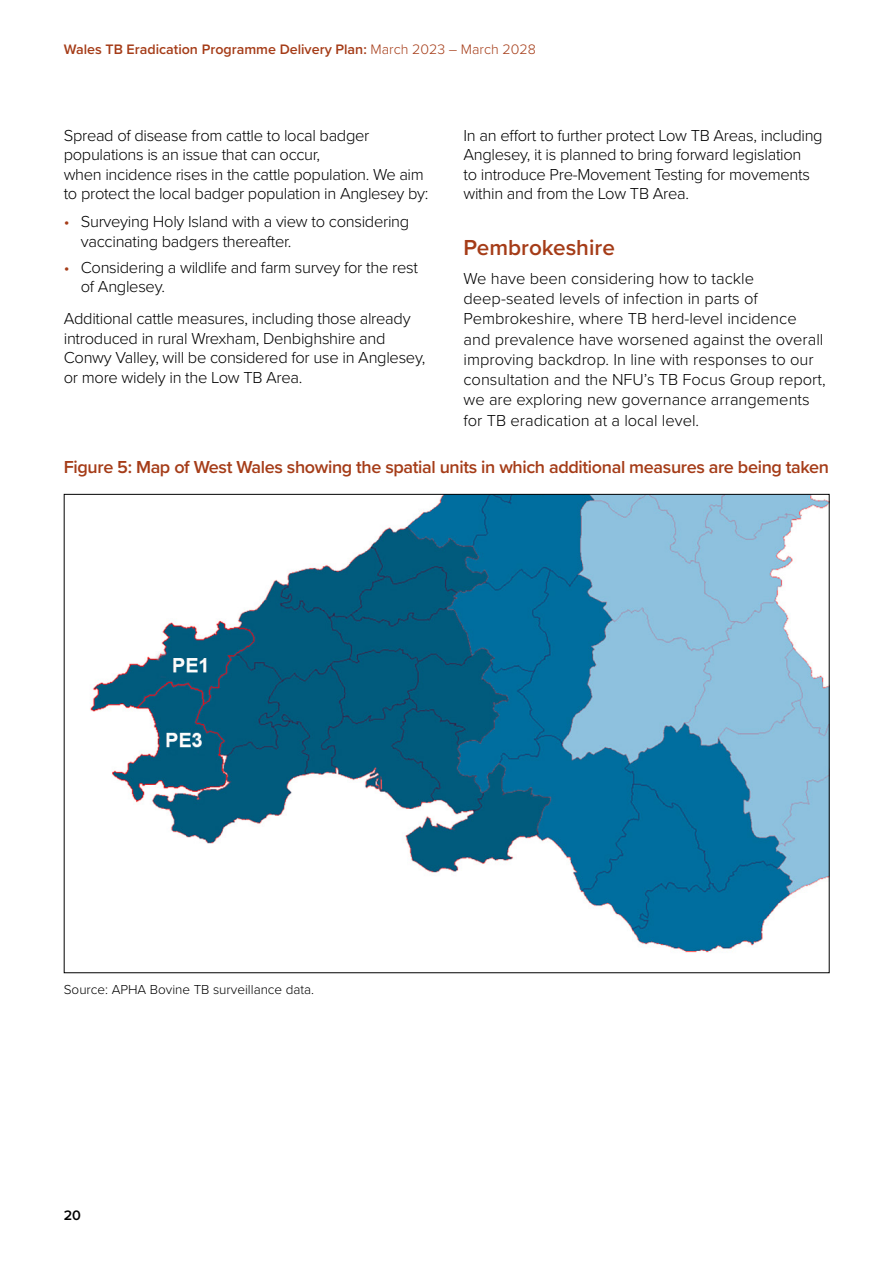
<style>
.page{position:relative;width:893px;height:1263px;background:#fff}
.page>*{position:absolute;margin:0;border:0;box-sizing:border-box;transform-origin:0 0}
.H2_Sub_head{font:600 22.5px "Proxima Nova";color:#a53c18}
.Figure_headings{font:600 18px "Proxima Nova";letter-spacing:-.02em;color:#a53c18}
.Body_Text{font:300 16.5px/19.5px "Proxima Nova";letter-spacing:-.02em;color:#000}
.Body_Text-2{font:300 16.5px/20.2px "Proxima Nova";color:#000}
.Bullets{font:300 16.5px/19.5px "Proxima Nova";letter-spacing:-.02em;color:#000}
.Last_Bullet{font:300 16.5px/19.5px "Proxima Nova";letter-spacing:-.02em;color:#000}
.t1{font:600 14.25px "Proxima Nova";color:#a53c18}
.t2{font:600 14.25px "Proxima Nova";color:#000}
.Map_Source_Text{font:300 13.5px "Proxima Nova";color:#000}
.s1{font-weight:300}
.s2{color:#a53c18}
</style>
<div class="page">
<img style="left:90px;top:496px;width:738px;height:457px">
<p class="t1" style="left:64px;top:38px;width:474px">Wales TB Eradication Programme Delivery Plan: <span class="s1">March 2023 – March 2028</span></p>
<p class="Body_Text" style="left:64px;top:124px;width:366px">Spread of disease from cattle to local badger populations is an issue that can occur,<br>when incidence rises in the cattle population. We aim to protect the local badger population in Anglesey by:</p>
<p class="Bullets" style="left:81px;top:211px;width:330px;text-indent:-17px"><span class="s2">•</span> Surveying Holy Island with a view to considering vaccinating badgers thereafter.</p>
<p class="Last_Bullet" style="left:81px;top:256px;width:339px;text-indent:-17px"><span class="s2">•</span> Considering a wildlife and farm survey for the rest of Anglesey.</p>
<p class="Body_Text" style="left:64px;top:308px;width:363px">Additional cattle measures, including those already introduced in rural Wrexham, Denbighshire and Conwy Valley, will be considered for use in Anglesey, or more widely in the Low TB Area.</p>
<p class="Body_Text" style="left:463px;top:124px;width:361px">In an effort to further protect Low TB Areas, including Anglesey, it is planned to bring forward legislation<br>to introduce Pre-Movement Testing for movements within and from the Low TB Area.</p>
<h2 class="H2_Sub_head" style="left:463px;top:231px;width:153px">Pembrokeshire</h2>
<p class="Body_Text-2" style="left:463px;top:267px;width:364px">We have been considering how to tackle deep-seated levels of infection in parts of Pembrokeshire, where TB herd-level incidence and prevalence have worsened against the overall improving backdrop. In line with responses to our consultation and the NFU’s TB Focus Group report, we are exploring new governance arrangements for TB eradication at a local level.</p>
<p class="Figure_headings" style="left:64px;top:453px;width:767px">Figure 5: Map of West Wales showing the spatial units in which additional measures are being taken</p>
<p class="Map_Source_Text" style="left:64px;top:980px;width:252px">Source: APHA Bovine TB surveillance data.</p>
<p class="t2" style="left:64px;top:1205px;width:19px">20</p>
</div>
